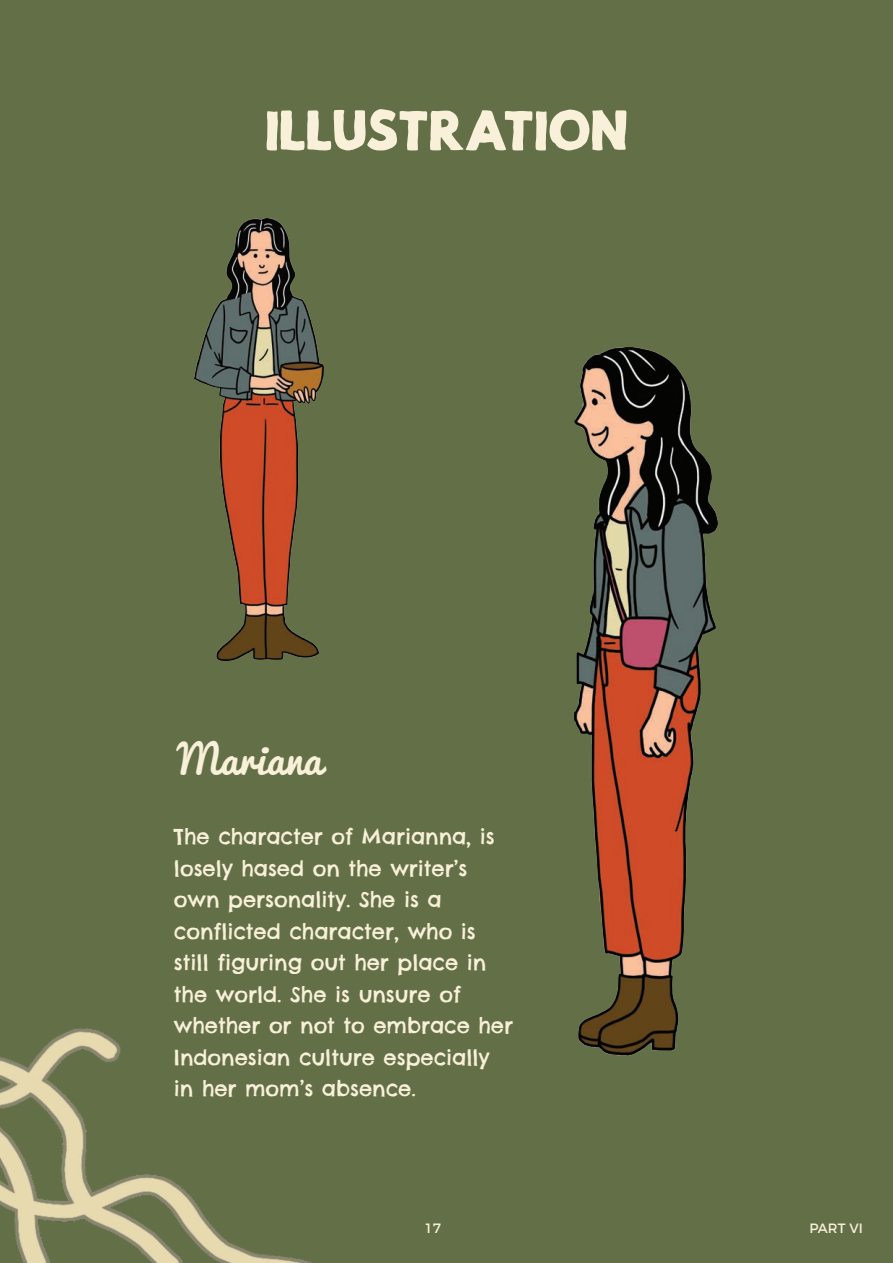
<style>
.page{position:relative;width:893px;height:1263px;background:#637047}
.page>*{position:absolute;margin:0;border:0;box-sizing:border-box;transform-origin:0 0}
.t1{font:54.3px "Mild Life";color:#f9f0d9}
.t2{font:40.5px "Pacifico";color:#f9f0d9}
.t3{font:21px/31.5px "Chelsea Market";color:#f9f0d9}
.t4{font:13.5px "Montserrat";color:#f9f0d9}
</style>
<div class="page">
<img style="left:195px;top:219px;width:129px;height:441px">
<img style="left:574px;top:348px;width:143px;height:708px">
<img style="left:0;top:1028px;width:312px;height:235px">
<h1 class="t1" style="left:265px;top:105px;width:364px">ILLUSTRATION</h1>
<h2 class="t2" style="left:178px;top:737px;width:146px">Mariana</h2>
<p class="t3" style="left:174px;top:821px;width:341px">The character of Marianna, is losely hased on the writer’s own personality. She is a conflicted character, who is still figuring out her place in the world. She is unsure of whether or not to embrace her<br>Indonesian culture especially in her mom’s absence.</p>
<p class="t4" style="left:424px;top:1217px;width:18px">17</p>
<p class="t4" style="left:809px;top:1217px;width:55px">PART VI</p>
</div>
